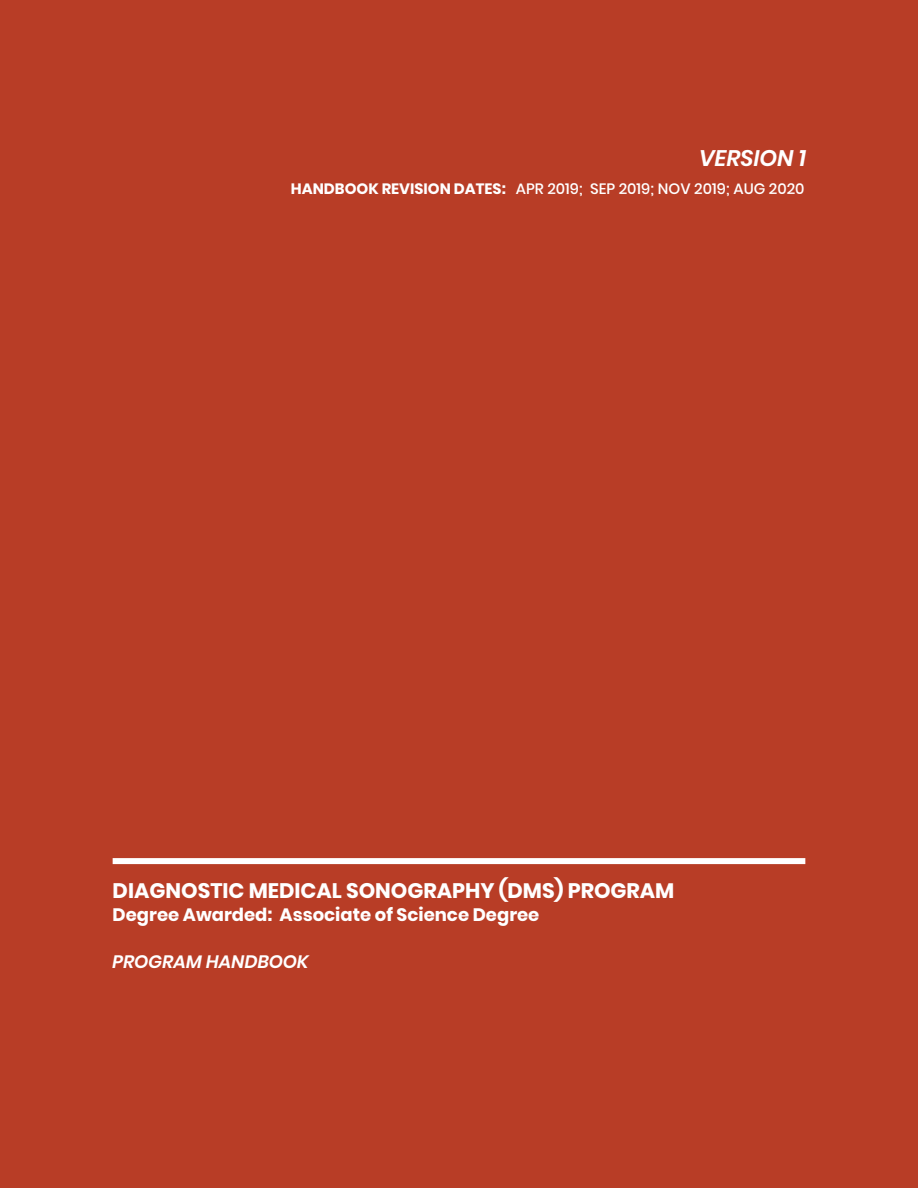
<style>
.page{position:relative;width:918px;height:1188px;background:#b83d26}
.page>*{position:absolute;margin:0;border:0;box-sizing:border-box;transform-origin:0 0}
.t1{font:italic 600 22.5px "Poppins";color:#fff}
.t2{font:700 21px "Poppins";color:#fff}
.t3{font:700 18px "Poppins";color:#fff}
.t4{font:italic 600 18px "Poppins";color:#fff}
.t5{font:500 15px "Poppins";color:#fff}
.s1{font-weight:700}
</style>
<div class="page">
<div style="left:113px;top:858px;width:692px;height:6px;background:#fff"></div>
<h1 class="t1" style="left:699px;top:145px;width:109px">VERSION 1</h1>
<p class="t5" style="left:291px;top:180px;width:515px"><span class="s1">HANDBOOK REVISION DATES:</span> APR 2019; SEP 2019; NOV 2019; AUG 2020</p>
<h2 class="t2" style="left:113px;top:879px;width:563px">DIAGNOSTIC MEDICAL SONOGRAPHY (DMS) PROGRAM</h2>
<p class="t3" style="left:113px;top:905px;width:428px">Degree Awarded: Associate of Science Degree</p>
<p class="t4" style="left:113px;top:951px;width:198px">PROGRAM HANDBOOK</p>
</div>
